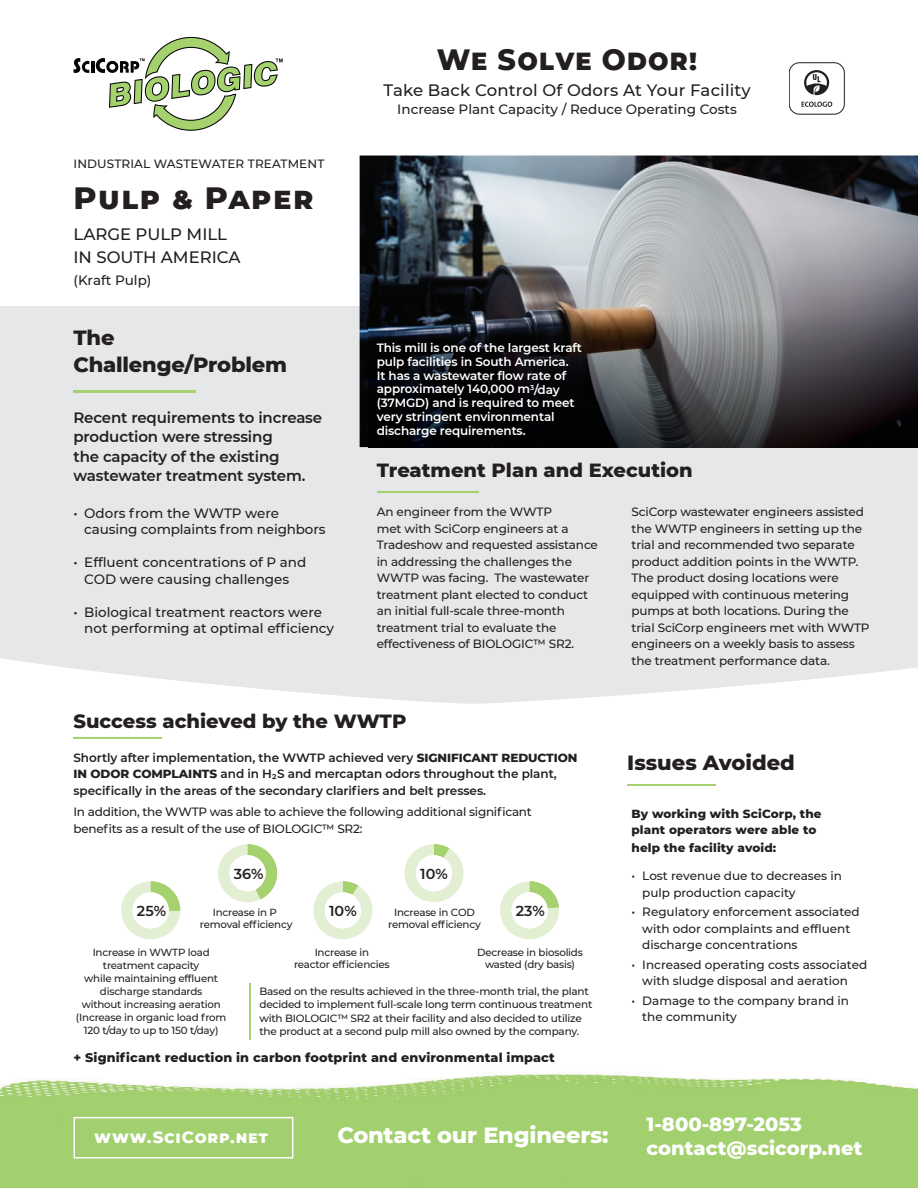
<style>
.page{position:relative;width:918px;height:1188px;background:#fff}
.page>*{position:absolute;margin:0;border:0;box-sizing:border-box;transform-origin:0 0}
.t1{font:800 31.5px "Montserrat";letter-spacing:.05em;color:#231f20}
.t2{font:800 30px "Montserrat";letter-spacing:.03em;color:#231f20;scale:.95 1}
.t3{font:800 22.5px "Montserrat";letter-spacing:-.01em;color:#fff}
.t4{font:800 21px/27px "Montserrat";letter-spacing:-.01em;color:#231f20}
.t5{font:800 19.5px "Montserrat";color:#231f20}
.t6{font:800 19.5px/24px "Montserrat";color:#fff}
.t7{font:500 16.5px/22.5px "Montserrat";color:#231f20}
.t8{font:800 16.5px "Montserrat";letter-spacing:.05em;color:#fff}
.t9{font:600 15px/19.5px "Montserrat";letter-spacing:-.01em;color:#231f20}
.t10{font:600 14.4px "Montserrat";letter-spacing:.01em;color:#231f20}
.t11{font:500 13.5px/16.5px "Montserrat";color:#231f20}
.t12{font:800 12.75px "Montserrat";letter-spacing:.01em;color:#231f20}
.t13{font:500 12px/16.5px "Montserrat";letter-spacing:-.01em;color:#231f20}
.t14{font:600 12px/16.5px "Montserrat";letter-spacing:-.005em;color:#231f20}
.t15{font:600 12px/13.8px "Montserrat";letter-spacing:-.01em;color:#fff}
.t16{font:800 12px/16.5px "Montserrat";letter-spacing:.01em;color:#231f20}
.t17{font:500 12px "Montserrat";letter-spacing:.01em;color:#231f20}
.t18{font:500 10.5px/13.5px "Montserrat";letter-spacing:-.02em;color:#231f20}
.t19{font:500 10.35px/13px "Montserrat";letter-spacing:-.02em;color:#231f20;text-align:center}
.s1{font-weight:800}
</style>
<div class="page">
<div style="left:0;top:306px;width:918px;height:398px;background:#e6e7e9"></div>
<img style="left:0;top:1072px;width:918px;height:116px">
<hr style="left:74px;top:737px;width:88px;height:2px;background:#a5d16e">
<hr style="left:627px;top:784px;width:89px;height:2px;background:#a5d16e">
<img style="left:360px;top:156px;width:558px;height:291px">
<img style="left:368px;top:311px;width:550px;height:136px">
<hr style="left:377px;top:491px;width:102px;height:2px;background:#a5d16e">
<hr style="left:74px;top:391px;width:122px;height:2px;background:#a5d16e">
<svg style="left:313px;top:881px;width:60px;height:59px"></svg>
<svg style="left:404px;top:844px;width:60px;height:58px"></svg>
<svg style="left:121px;top:881px;width:60px;height:59px"></svg>
<svg style="left:500px;top:881px;width:59px;height:59px"></svg>
<div style="left:511px;top:892px;width:37px;height:36px;background:#fff;border-radius:18px"></div>
<svg style="left:218px;top:844px;width:59px;height:58px"></svg>
<hr style="left:249px;top:983px;width:2px;height:56px;background:#a5d16e">
<svg style="left:74px;top:36px;width:209px;height:95px"></svg>
<div style="left:789px;top:62px;width:56px;height:52px;border:1px solid #231f20;border-radius:10px"></div>
<svg style="left:804px;top:70px;width:25px;height:25px"></svg>
<svg style="left:802px;top:102px;width:30px;height:5px"></svg>
<div style="left:74px;top:1117px;width:219px;height:42px;border:2px solid #fff"></div>
<p class="t17" style="left:74px;top:159px;width:252px">INDUSTRIAL WASTEWATER TREATMENT</p>
<h1 class="t1" style="left:74px;top:175px;width:242px">PULP &amp; PAPER</h1>
<h3 class="t7" style="left:74px;top:225px;width:169px">LARGE PULP MILL<br>IN SOUTH AMERICA</h3>
<p class="t11" style="left:74px;top:273px;width:80px">(Kraft Pulp)</p>
<h3 class="t4" style="left:74px;top:325px;width:215px">The<br>Challenge/Problem</h3>
<p class="t9" style="left:74px;top:407px;width:250px">Recent requirements to increase production were stressing<br>the capacity of the existing wastewater treatment system.</p>
<p class="t11" style="left:84px;top:506px;width:243px;text-indent:-11px">ï Odors from the WWTP were causing complaints from neighbors</p>
<p class="t11" style="left:74px;top:555px;width:234px;text-align:center">ï Effluent concentrations of P and<br>COD were causing challenges</p>
<p class="t11" style="left:84px;top:605px;width:251px;text-indent:-11px">ï Biological treatment reactors were not performing at optimal efficiency</p>
<h2 class="t2" style="left:437px;top:38px;width:276px">WE SOLVE ODOR!</h2>
<h3 class="t7" style="left:384px;top:78px;width:369px">Take Back Control Of Odors At Your Facility</h3>
<p class="t11" style="left:397px;top:100px;width:341px">Increase Plant Capacity / Reduce Operating Costs</p>
<p class="t15" style="left:377px;top:340px;width:207px">This mill is one of the largest kraft pulp facilities in South America.<br>It has a wastewater flow rate of approximately 140,000 m<sup>3</sup>/day (37MGD) and is required to meet very stringent environmental discharge requirements.</p>
<h3 class="t5" style="left:377px;top:461px;width:318px">Treatment Plan and Execution</h3>
<p class="t13" style="left:377px;top:504px;width:223px">An engineer from the WWTP<br>met with SciCorp engineers at a<br>Tradeshow and requested assistance in addressing the challenges the<br>WWTP was facing. The wastewater treatment plant elected to conduct an initial full-scale three-month treatment trial to evaluate the effectiveness of BIOLOGIC™ SR2.</p>
<p class="t13" style="left:632px;top:505px;width:240px">SciCorp wastewater engineers assisted the WWTP engineers in setting up the trial and recommended two separate product addition points in the WWTP.<br>The product dosing locations were equipped with continuous metering pumps at both locations. During the trial SciCorp engineers met with WWTP engineers on a weekly basis to assess the treatment performance data.</p>
<h3 class="t5" style="left:74px;top:712px;width:334px">Success achieved by the WWTP</h3>
<p class="t14" style="left:74px;top:749px;width:506px">Shortly after implementation, the WWTP achieved very <span class="s1">SIGNIFICANT REDUCTION<br>IN ODOR COMPLAINTS</span> and in H₂S and mercaptan odors throughout the plant, specifically in the areas of the secondary clarifiers and belt presses.</p>
<h3 class="t4" style="left:627px;top:750px;width:169px">Issues Avoided</h3>
<p class="t13" style="left:74px;top:803px;width:460px">In addition, the WWTP was able to achieve the following additional significant benefits as a result of the use of BIOLOGIC™ SR2:</p>
<p class="t16" style="left:632px;top:806px;width:192px">By working with SciCorp, the plant operators were able to</p>
<p class="t16" style="left:632px;top:840px;width:146px">help the facility avoid:</p>
<p class="t10" style="left:234px;top:866px;width:31px">36%</p>
<p class="t10" style="left:420px;top:866px;width:29px">10%</p>
<p class="t10" style="left:137px;top:904px;width:31px">25%</p>
<p class="t10" style="left:516px;top:904px;width:31px">23%</p>
<p class="t10" style="left:329px;top:904px;width:29px">10%</p>
<p class="t19" style="left:388px;top:907px;width:94px;line-height:11.7px">Increase in COD removal efficiency</p>
<p class="t19" style="left:200px;top:907px;width:94px;line-height:11.7px">Increase in P removal efficiency</p>
<p class="t19" style="left:76px;top:947px;width:152px">Increase in WWTP load treatment capacity<br>while maintaining effluent discharge standards<br>without increasing aeration (Increase in organic load from<br>120 t/day to up to 150 t/day)</p>
<p class="t19" style="left:294px;top:947px;width:97px;line-height:11.7px">Increase in<br>reactor efficiencies</p>
<p class="t19" style="left:477px;top:947px;width:107px;line-height:11.7px">Decrease in biosolids wasted (dry basis)</p>
<p class="t18" style="left:259px;top:984px;width:334px">Based on the results achieved in the three-month trial, the plant decided to implement full-scale long term continuous treatment with BIOLOGIC™ SR2 at their facility and also decided to utilize the product at a second pulp mill also owned by the company.</p>
<p class="t12" style="left:74px;top:1048px;width:483px">+ Significant reduction in carbon footprint and environmental impact</p>
<h3 class="t8" style="left:94px;top:1125px;width:175px">WWW.SCICORP.NET</h3>
<h3 class="t3" style="left:337px;top:1124px;width:273px">Contact our Engineers:</h3>
<p class="t13" style="left:642px;top:869px;width:201px;text-indent:-11px">ï Lost revenue due to decreases in pulp production capacity</p>
<p class="t13" style="left:642px;top:905px;width:219px;text-indent:-11px">ï Regulatory enforcement associated with odor complaints and effluent discharge concentrations</p>
<p class="t13" style="left:642px;top:957px;width:226px;text-indent:-11px">ï Increased operating costs associated with sludge disposal and aeration</p>
<p class="t13" style="left:642px;top:993px;width:208px;text-indent:-11px">ï Damage to the company brand in the community</p>
<h3 class="t6" style="left:647px;top:1113px;width:217px">1-800-897-2053 contact@scicorp.net</h3>
</div>
